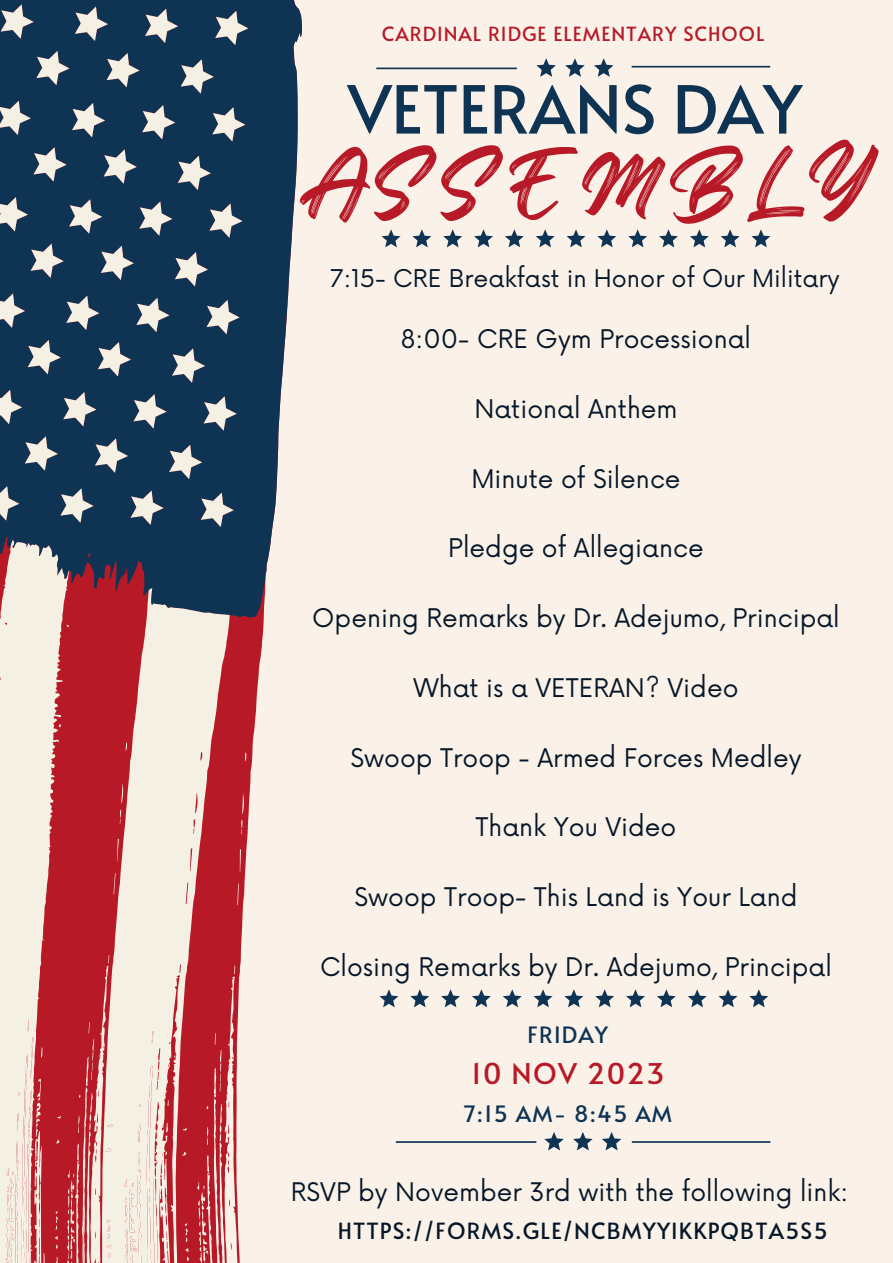
<style>
.page{position:relative;width:893px;height:1263px;background:#faf2e9}
.page>*{position:absolute;margin:0;border:0;box-sizing:border-box;transform-origin:0 0}
.t1{font:76.5px "Regular Brush";color:#b71a26}
.t2{font:66px "Alata";color:#0f3353}
.t3{font:28.5px "Alata";letter-spacing:.05em;color:#b71a26}
.t4{font:25.05px "Now";color:#061728}
.t5{font:24.97px "Now";color:#061728}
.t6{font:23.85px "Now";color:#061728}
.t7{font:22.5px "Alata";letter-spacing:.05em;color:#0f3353}
.t8{font:22.27px "Alata";letter-spacing:.05em;color:#061728}
.t9{font:19.5px "Alata";letter-spacing:.05em;color:#b71a26}
</style>
<div class="page">
<svg style="left:751px;top:229px;width:19px;height:18px"></svg>
<svg style="left:720px;top:229px;width:19px;height:18px"></svg>
<svg style="left:690px;top:229px;width:19px;height:18px"></svg>
<svg style="left:659px;top:229px;width:19px;height:18px"></svg>
<svg style="left:628px;top:229px;width:19px;height:18px"></svg>
<svg style="left:597px;top:229px;width:19px;height:18px"></svg>
<svg style="left:566px;top:229px;width:19px;height:18px"></svg>
<svg style="left:536px;top:229px;width:18px;height:18px"></svg>
<svg style="left:505px;top:229px;width:19px;height:18px"></svg>
<svg style="left:474px;top:229px;width:19px;height:18px"></svg>
<svg style="left:443px;top:229px;width:19px;height:18px"></svg>
<svg style="left:412px;top:229px;width:19px;height:18px"></svg>
<svg style="left:381px;top:229px;width:19px;height:18px"></svg>
<svg style="left:573px;top:1132px;width:19px;height:18px"></svg>
<svg style="left:602px;top:1132px;width:19px;height:18px"></svg>
<svg style="left:544px;top:1132px;width:20px;height:18px"></svg>
<hr style="left:396px;top:1141px;width:140px;height:2px;background:#0f3353">
<hr style="left:632px;top:1141px;width:138px;height:2px;background:#0f3353">
<svg style="left:749px;top:989px;width:19px;height:18px"></svg>
<svg style="left:718px;top:989px;width:19px;height:18px"></svg>
<svg style="left:688px;top:989px;width:18px;height:18px"></svg>
<svg style="left:657px;top:989px;width:19px;height:18px"></svg>
<svg style="left:626px;top:989px;width:19px;height:18px"></svg>
<svg style="left:595px;top:989px;width:19px;height:18px"></svg>
<svg style="left:564px;top:989px;width:19px;height:18px"></svg>
<svg style="left:533px;top:989px;width:19px;height:18px"></svg>
<svg style="left:503px;top:989px;width:19px;height:18px"></svg>
<svg style="left:472px;top:989px;width:19px;height:18px"></svg>
<svg style="left:441px;top:989px;width:19px;height:18px"></svg>
<svg style="left:410px;top:989px;width:19px;height:18px"></svg>
<svg style="left:379px;top:989px;width:19px;height:18px"></svg>
<svg style="left:565px;top:58px;width:20px;height:19px"></svg>
<svg style="left:594px;top:58px;width:19px;height:19px"></svg>
<svg style="left:536px;top:58px;width:20px;height:19px"></svg>
<hr style="left:376px;top:68px;width:141px;height:1px;background:#0f3353">
<hr style="left:631px;top:66px;width:139px;height:2px;background:#0f3353">
<svg style="left:251px;top:0;width:51px;height:621px;fill:#0f3353"></svg>
<svg style="left:0;top:0;width:251px;height:1263px"></svg>
<p class="t9" style="left:382px;top:19px;width:384px">CARDINAL RIDGE ELEMENTARY SCHOOL</p>
<p class="t2" style="left:348px;top:61px;width:456px">VETERANS DAY</p>
<p class="t1" style="left:298px;top:124px;width:584px">ASSEMBLY</p>
<p class="t6" style="left:330px;top:265px;width:511px">7:15- CRE Breakfast in Honor of Our Military</p>
<p class="t4" style="left:401px;top:325px;width:352px">8:00- CRE Gym Processional</p>
<p class="t4" style="left:474px;top:395px;width:205px">National Anthem</p>
<p class="t4" style="left:471px;top:465px;width:211px">Minute of Silence</p>
<p class="t4" style="left:448px;top:534px;width:257px">Pledge of Allegiance</p>
<p class="t4" style="left:312px;top:604px;width:529px">Opening Remarks by Dr. Adejumo, Principal</p>
<p class="t4" style="left:413px;top:674px;width:326px">What is a VETERAN? Video</p>
<p class="t4" style="left:350px;top:744px;width:452px">Swoop Troop - Armed Forces Medley</p>
<p class="t4" style="left:475px;top:813px;width:202px">Thank You Video</p>
<p class="t4" style="left:354px;top:883px;width:444px">Swoop Troop- This Land is Your Land</p>
<p class="t4" style="left:320px;top:953px;width:513px">Closing Remarks by Dr. Adejumo, Principal</p>
<p class="t7" style="left:527px;top:1018px;width:82px">FRIDAY</p>
<p class="t3" style="left:471px;top:1053px;width:195px">10 NOV 2023</p>
<p class="t7" style="left:464px;top:1097px;width:210px">7:15 AM- 8:45 AM</p>
<p class="t5" style="left:291px;top:1177px;width:559px">RSVP by November 3rd with the following link:</p>
<p class="t8" style="left:338px;top:1215px;width:491px">HTTPS://FORMS.GLE/NCBMYYIKKPQBTA5S5</p>
</div>
